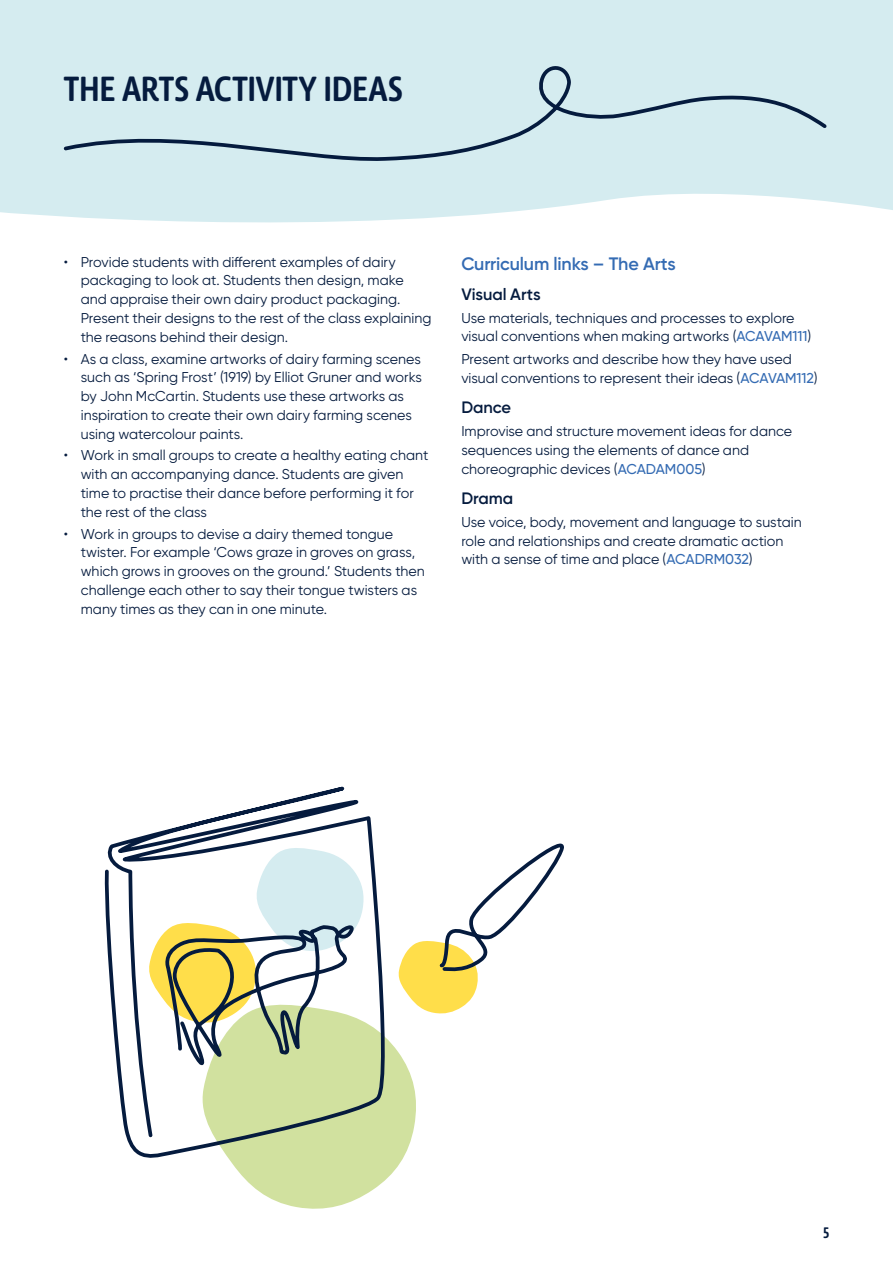
<style>
.page{position:relative;width:893px;height:1263px;background:#fff}
.page>*{position:absolute;margin:0;border:0;box-sizing:border-box;transform-origin:0 0}
.t1{font:500 42px "Lemon Sans Rnd Cnd";letter-spacing:-.005em;color:#051b3e}
.t2{font:600 18px "Gilroy";letter-spacing:-.01em;color:#346bb3}
.t3{font:500 18px "Lemon Sans Rnd Cnd";color:#051b3e}
.t4{font:600 16.5px "Gilroy";letter-spacing:-.005em;color:#051b3e}
.t5{font:14.25px/18.8px "Gilroy";color:#051b3e}
.s1{font-weight:500;color:#346bb3}
</style>
<div class="page">
<svg style="left:0;top:0;width:893px;height:223px;background:#d8edf1"></svg>
<div style="left:61px;top:63px;width:769px;height:99px;background:#d5ecf0"></div>
<svg style="left:229px;top:1045px;width:187px;height:164px;fill:#d1e19f"></svg>
<svg style="left:398px;top:843px;width:166px;height:171px"></svg>
<svg style="left:104px;top:786px;width:289px;height:373px"></svg>
<h1 class="t1" style="left:64px;top:64px;width:340px">THE ARTS ACTIVITY IDEAS</h1>
<p class="t5" style="left:81px;top:252px;width:352px;text-indent:-17px">• Provide students with different examples of dairy packaging to look at. Students then design, make and appraise their own dairy product packaging.<br>Present their designs to the rest of the class explaining the reasons behind their design.</p>
<p class="t5" style="left:81px;top:349px;width:343px;text-indent:-17px">• As a class, examine artworks of dairy farming scenes such as ‘Spring Frost’ (1919) by Elliot Gruner and works by John McCartin. Students use these artworks as inspiration to create their own dairy farming scenes using watercolour paints.</p>
<p class="t5" style="left:81px;top:446px;width:349px;text-indent:-17px">• Work in small groups to create a healthy eating chant with an accompanying dance. Students are given time to practise their dance before performing it for the rest of the class</p>
<p class="t5" style="left:81px;top:524px;width:345px;text-indent:-17px">• Work in groups to devise a dairy themed tongue twister. For example ‘Cows graze in groves on grass, which grows in grooves on the ground.’ Students then challenge each other to say their tongue twisters as many times as they can in one minute.</p>
<p class="t2" style="left:461px;top:252px;width:216px">Curriculum links – The Arts</p>
<p class="t4" style="left:461px;top:284px;width:81px">Visual Arts</p>
<p class="t5" style="left:461px;top:308px;width:351px">Use materials, techniques and processes to explore visual conventions when making artworks (<span class="s1">ACAVAM111</span>)</p>
<p class="t5" style="left:461px;top:350px;width:358px">Present artworks and describe how they have used visual conventions to represent their ideas (<span class="s1">ACAVAM112</span>)</p>
<p class="t4" style="left:461px;top:397px;width:51px">Dance</p>
<p class="t5" style="left:461px;top:422px;width:332px">Improvise and structure movement ideas for dance sequences using the elements of dance and choreographic devices (<span class="s1">ACADAM005</span>)</p>
<p class="t4" style="left:461px;top:488px;width:53px">Drama</p>
<p class="t5" style="left:461px;top:512px;width:342px">Use voice, body, movement and language to sustain role and relationships and create dramatic action with a sense of time and place (<span class="s1">ACADRM032</span>)</p>
<p class="t3" style="left:823px;top:1221px;width:8px">5</p>
</div>
